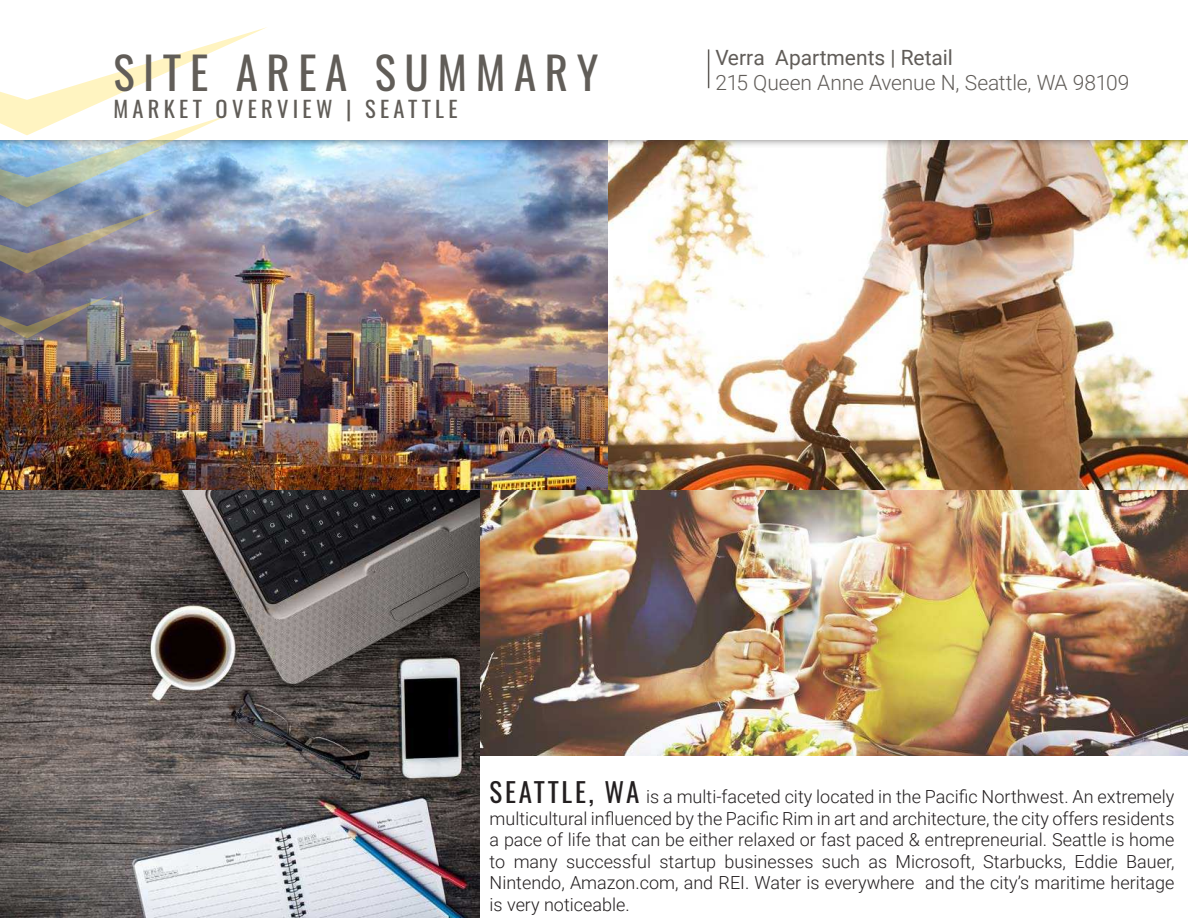
<style>
.page{position:relative;width:1188px;height:918px;background:#fff}
.page>*{position:absolute;margin:0;border:0;box-sizing:border-box;transform-origin:0 0}
.t1{font:45px "Oswald";letter-spacing:.19em;color:#615d58}
.t2{font:22.5px "Oswald";letter-spacing:.19em;color:#615d58}
.Property_Address{font:300 21px "Roboto";letter-spacing:-.005em;color:#615d59}
.Property_Address-2{font:21px "Roboto";color:#615d59}
.t3{font:300 18px/21.6px "Roboto";color:#231f20;text-align:justify}
.s1{font-family:"Oswald";font-weight:400;font-size:27px}
</style>
<div class="page">
<img style="left:479px;top:490px;width:709px;height:266px">
<img style="left:607px;top:149px;width:581px;height:341px">
<img style="left:0;top:490px;width:479px;height:428px">
<img style="left:0;top:149px;width:607px;height:341px">
<div style="left:0;top:0;width:1188px;height:149px;background:#231f20;opacity:.75"></div>
<div style="left:0;top:0;width:1188px;height:139px;background:#fff"></div>
<img style="left:0;top:27px;width:268px;height:247px">
<svg style="left:0;top:295px;width:110px;height:44px;background:#797378"></svg>
<hr style="left:708px;top:49px;width:1px;height:39px;background:#615d59">
<p class="t1" style="left:113px;top:33px;width:486px">SITE AREA SUMMARY</p>
<p class="t2" style="left:113px;top:89px;width:346px">MARKET OVERVIEW | SEATTLE</p>
<p class="Property_Address-2" style="left:716px;top:43px;width:239px">Verra Apartments | Retail</p>
<p class="Property_Address" style="left:716px;top:68px;width:415px">215 Queen Anne Avenue N, Seattle, WA 98109</p>
<p class="t3" style="left:490px;top:785px;width:686px"><span class="s1">SEATTLE, WA</span> is a multi-faceted city located in the Pacific Northwest. An extremely multicultural influenced by the Pacific Rim in art and architecture, the city offers residents a pace of life that can be either relaxed or fast paced &amp; entrepreneurial. Seattle is home to many successful startup businesses such as Microsoft, Starbucks, Eddie Bauer, Nintendo, Amazon.com, and REI. Water is everywhere and the city’s maritime heritage is very noticeable.</p>
</div>
